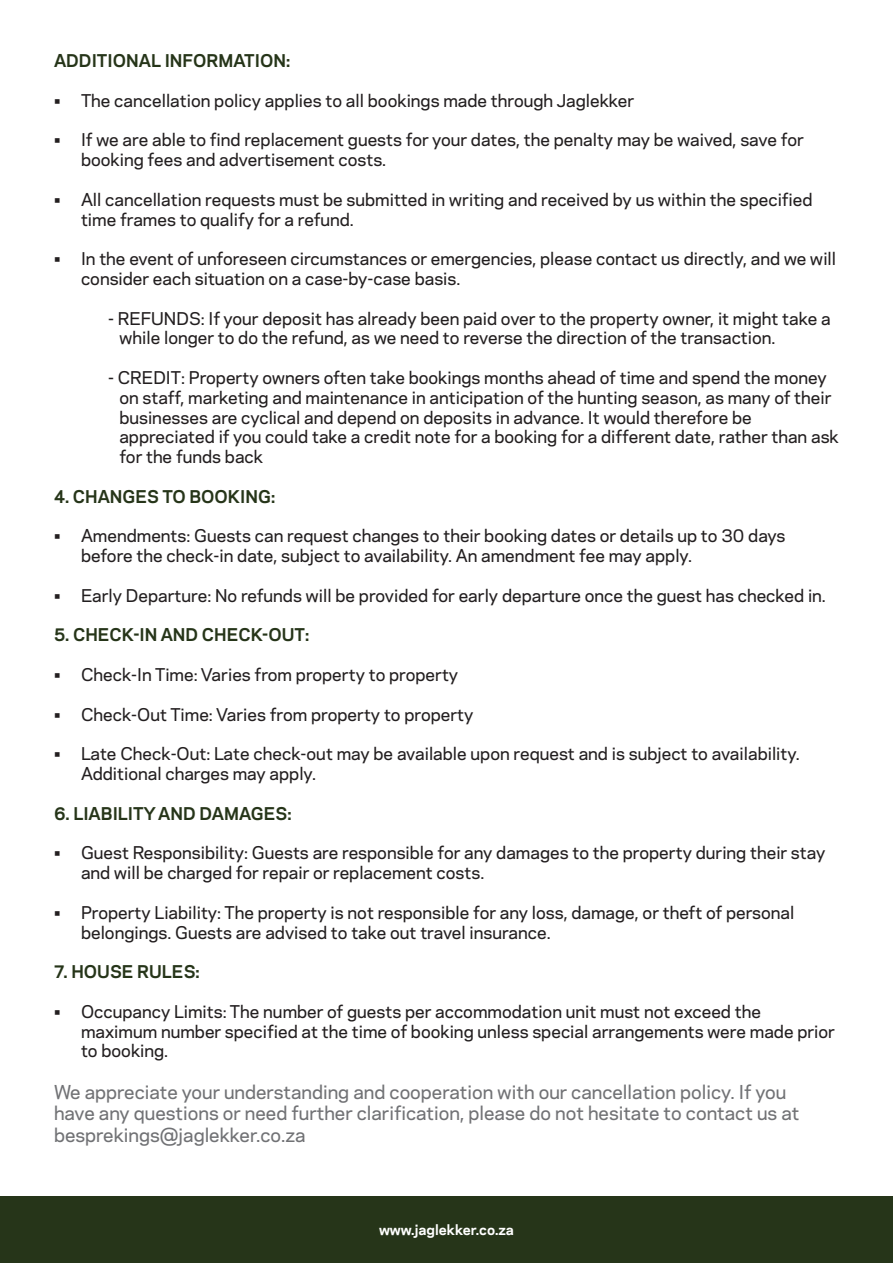
<style>
.page{position:relative;width:893px;height:1263px;background:#fff}
.page>*{position:absolute;margin:0;border:0;box-sizing:border-box;transform-origin:0 0}
.t1{font:500 18px/21.6px "Galaxie Polaris";color:#717275}
.t2{font:500 16.5px/19.8px "Galaxie Polaris";color:#231f20}
.t3{font:700 16.5px "Galaxie Polaris";color:#263519}
.t4{font:700 13.5px "Galaxie Polaris";color:#fff}
</style>
<div class="page">
<div style="left:0;top:1196px;width:893px;height:67px;background:#263519"></div>
<p class="t3" style="left:54px;top:48px;width:238px">ADDITIONAL INFORMATION:</p>
<p class="t2" style="left:54px;top:90px;width:582px">• The cancellation policy applies to all bookings made through Jaglekker</p>
<p class="t2" style="left:81px;top:129px;width:724px;text-indent:-27px">• If we are able to find replacement guests for your dates, the penalty may be waived, save for booking fees and advertisement costs.</p>
<p class="t2" style="left:81px;top:189px;width:733px;text-indent:-27px">• All cancellation requests must be submitted in writing and received by us within the specified time frames to qualify for a refund.</p>
<p class="t2" style="left:81px;top:248px;width:757px;text-indent:-27px">• In the event of unforeseen circumstances or emergencies, please contact us directly, and we will consider each situation on a case-by-case basis.</p>
<p class="t2" style="left:119px;top:307px;width:713px;text-indent:-11px">- REFUNDS: If your deposit has already been paid over to the property owner, it might take a while longer to do the refund, as we need to reverse the direction of the transaction.</p>
<p class="t2" style="left:119px;top:367px;width:721px;text-indent:-11px">- CREDIT: Property owners often take bookings months ahead of time and spend the money on staff, marketing and maintenance in anticipation of the hunting season, as many of their businesses are cyclical and depend on deposits in advance. It would therefore be appreciated if you could take a credit note for a booking for a different date, rather than ask for the funds back</p>
<p class="t3" style="left:54px;top:484px;width:223px">4. CHANGES TO BOOKING:</p>
<p class="t2" style="left:81px;top:525px;width:706px;text-indent:-27px">• Amendments: Guests can request changes to their booking dates or details up to 30 days before the check-in date, subject to availability. An amendment fee may apply.</p>
<p class="t2" style="left:54px;top:585px;width:773px">• Early Departure: No refunds will be provided for early departure once the guest has checked in.</p>
<p class="t3" style="left:54px;top:623px;width:257px">5. CHECK-IN AND CHECK-OUT:</p>
<p class="t2" style="left:54px;top:664px;width:406px">• Check-In Time: Varies from property to property</p>
<p class="t2" style="left:54px;top:703px;width:421px">• Check-Out Time: Varies from property to property</p>
<p class="t2" style="left:81px;top:743px;width:720px;text-indent:-27px">• Late Check-Out: Late check-out may be available upon request and is subject to availability.<br>Additional charges may apply.</p>
<p class="t3" style="left:54px;top:801px;width:239px">6. LIABILITY AND DAMAGES:</p>
<p class="t2" style="left:81px;top:842px;width:746px;text-indent:-27px">• Guest Responsibility: Guests are responsible for any damages to the property during their stay and will be charged for repair or replacement costs.</p>
<p class="t2" style="left:81px;top:901px;width:715px;text-indent:-27px">• Property Liability: The property is not responsible for any loss, damage, or theft of personal belongings. Guests are advised to take out travel insurance.</p>
<p class="t3" style="left:54px;top:959px;width:147px">7. HOUSE RULES:</p>
<p class="t2" style="left:81px;top:1000px;width:756px;text-indent:-27px">• Occupancy Limits: The number of guests per accommodation unit must not exceed the maximum number specified at the time of booking unless special arrangements were made prior to booking.</p>
<p class="t1" style="left:54px;top:1080px;width:747px">We appreciate your understanding and cooperation with our cancellation policy. If you have any questions or need further clarification, please do not hesitate to contact us at besprekings@jaglekker.co.za</p>
<p class="t4" style="left:379px;top:1220px;width:136px">www.jaglekker.co.za</p>
</div>
